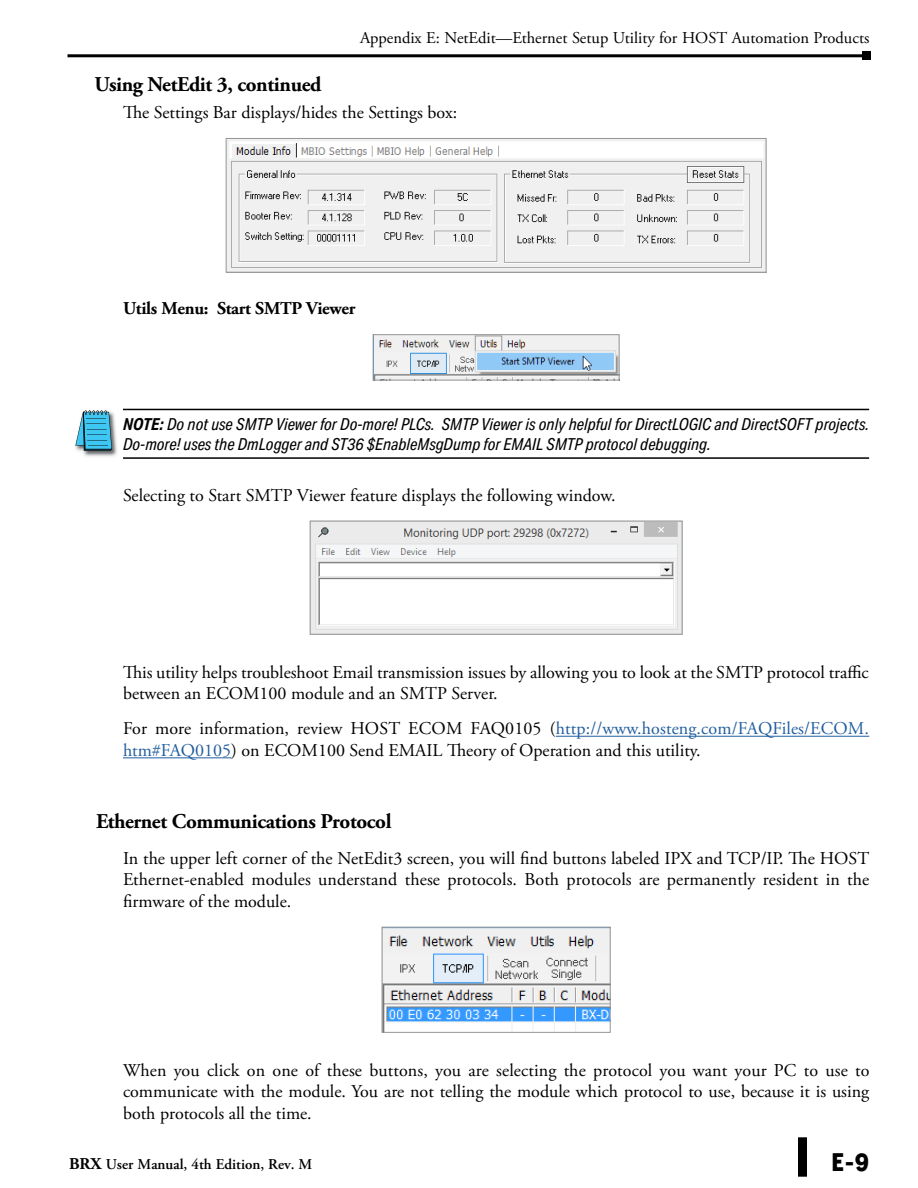
<style>
.page{position:relative;width:918px;height:1188px;background:#fff}
.page>*{position:absolute;margin:0;border:0;box-sizing:border-box;transform-origin:0 0}
.t1{font:700 30px "Bailey Sans ITC Com";color:#000}
.Subhead{font:700 21px "Adobe Garamond Pro";letter-spacing:-.02em;color:#000}
.Subhead_continued{font:700 21px "Adobe Garamond Pro";letter-spacing:-.02em;color:#000}
.Body{font:18px/21.6px "Adobe Garamond Pro";color:#000}
.Subhead_3{font:700 18px "Adobe Garamond Pro";letter-spacing:-.02em;color:#000}
.Note{font:italic 16.5px/19.8px "Aktiv Grotesk Cd";color:#000}
.t2{font:16.5px "Adobe Garamond Pro";color:#000}
.t3{font:600 15px "Adobe Garamond Pro";color:#000}
.s1{font-weight:700}
.s2{color:#215e9e}
.s3{font-weight:700;font-size:16.5px}
</style>
<div class="page">
<hr style="left:68px;top:54px;width:803px;height:3px;background:#000">
<div style="left:863px;top:52px;width:8px;height:8px;background:#000"></div>
<div style="left:798px;top:1137px;width:9px;height:40px;background:#000"></div>
<hr style="left:556px;top:736px;width:313px;height:1px;background:#215e9e">
<hr style="left:123px;top:757px;width:108px;height:1px;background:#215e9e">
<img style="left:228px;top:140px;width:536px;height:130px">
<div style="left:226px;top:138px;width:540px;height:134px;border:1px solid #939598"></div>
<img style="left:375px;top:336px;width:242px;height:42px">
<div style="left:373px;top:334px;width:246px;height:46px;border:1px solid #939598"></div>
<hr style="left:123px;top:457px;width:746px;height:2px;background:#000">
<svg style="left:75px;top:409px;width:794px;height:49px"></svg>
<img style="left:312px;top:523px;width:368px;height:109px">
<div style="left:310px;top:521px;width:372px;height:113px;border:1px solid #939598"></div>
<img style="left:384px;top:929px;width:224px;height:102px">
<div style="left:382px;top:927px;width:228px;height:106px;border:1px solid #939598"></div>
<p class="Subhead_continued" style="left:94px;top:72px;width:228px">Using NetEdit 3, continued</p>
<p class="t2" style="left:360px;top:28px;width:511px">Appendix E: NetEdit—Ethernet Setup Utility for HOST Automation Products</p>
<p class="Body" style="left:123px;top:102px;width:336px">The Settings Bar displays/hides the Settings box:</p>
<p class="Subhead_3" style="left:123px;top:298px;width:234px">Utils Menu: Start SMTP Viewer</p>
<p class="Note" style="left:123px;top:414px;width:748px"><span class="s1">NOTE:</span> Do not use SMTP Viewer for Do-more! PLCs. SMTP Viewer is only helpful for DirectLOGIC and DirectSOFT projects.<br>Do-more! uses the DmLogger and ST36 $EnableMsgDump for EMAIL SMTP protocol debugging.</p>
<p class="Body" style="left:123px;top:485px;width:494px">Selecting to Start SMTP Viewer feature displays the following window.</p>
<p class="Body" style="left:123px;top:662px;width:747px">This utility helps troubleshoot Email transmission issues by allowing you to look at the SMTP protocol traffic between an ECOM100 module and an SMTP Server.</p>
<p class="Body" style="left:123px;top:719px;width:748px">For more information, review HOST ECOM FAQ0105 (<span class="s2">http://www.hosteng.com/FAQFiles/ECOM. htm#FAQ0105</span>) on ECOM100 Send EMAIL Theory of Operation and this utility.</p>
<p class="Subhead" style="left:96px;top:810px;width:297px">Ethernet Communications Protocol</p>
<p class="Body" style="left:123px;top:848px;width:748px;text-align:justify">In the upper left corner of the NetEdit3 screen, you will find buttons labeled IPX and TCP/IP. The HOST Ethernet-enabled modules understand these protocols. Both protocols are permanently resident in the firmware of the module.</p>
<p class="Body" style="left:123px;top:1060px;width:748px;text-align:justify">When you click on one of these buttons, you are selecting the protocol you want your PC to use to communicate with the module. You are not telling the module which protocol to use, because it is using both protocols all the time.</p>
<p class="t3" style="left:69px;top:1155px;width:245px"><span class="s3">BRX</span> User Manual, 4th Edition, Rev. M</p>
<h1 class="t1" style="left:831px;top:1144px;width:41px">E-9</h1>
</div>
